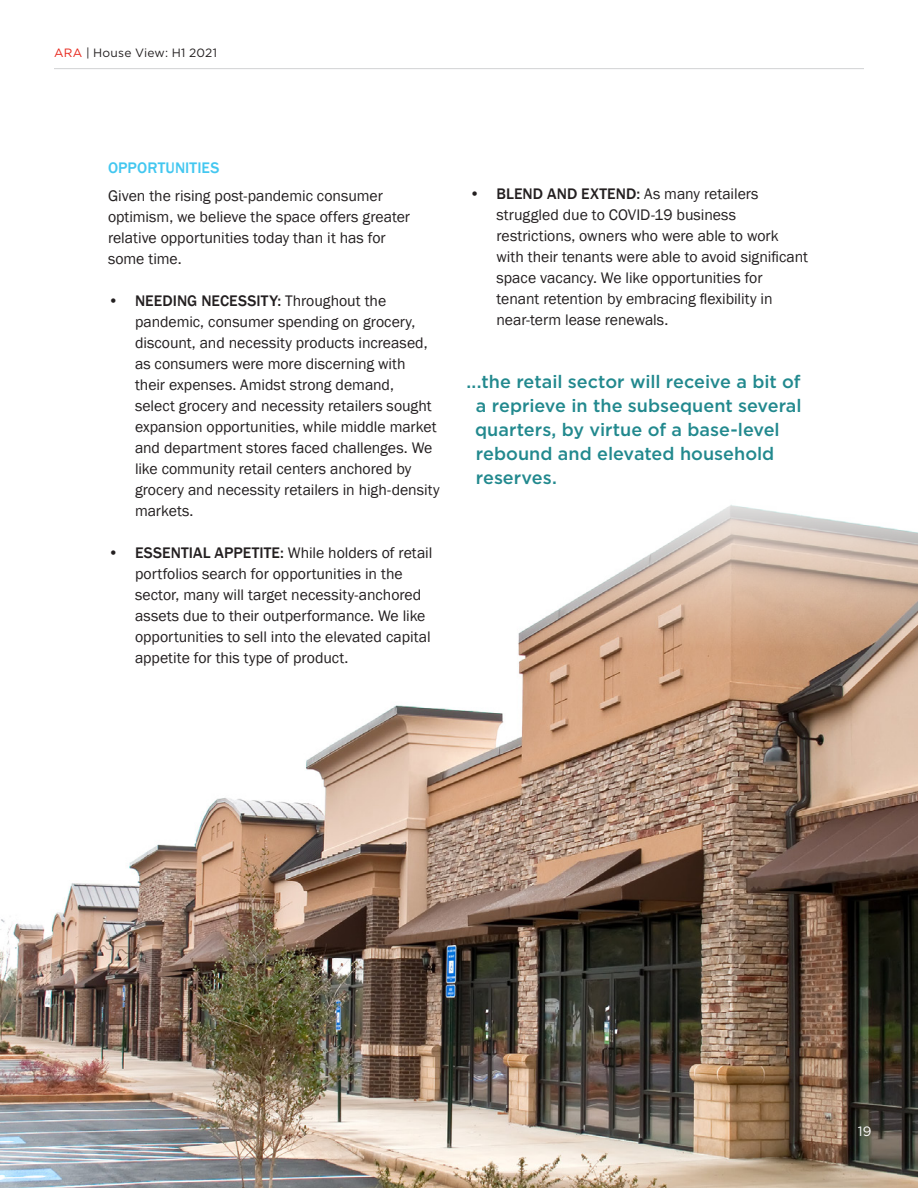
<style>
.page{position:relative;width:918px;height:1188px;background:#fff}
.page>*{position:absolute;margin:0;border:0;box-sizing:border-box;transform-origin:0 0}
.t1{font:500 18px/24px "Gotham";color:#22898e}
.t2{font:15.75px/21px "Franklin Gothic";color:#231f20}
.t3{font:500 15.75px "Franklin Gothic";letter-spacing:.005em;color:#43c7f0}
.t4{font:13.5px "Gotham";color:#fff}
.t5{font:12px "Gotham";letter-spacing:.015em;color:#231f20}
.s1{color:#e72419}
.s2{font-weight:500}
</style>
<div class="page">
<img style="left:0;top:504px;width:918px;height:684px">
<hr style="left:54px;top:68px;width:810px;height:1px;background:#d1d2d4">
<p class="t5" style="left:54px;top:45px;width:165px"><span class="s1">ARA</span> | House View: H1 2021</p>
<p class="t3" style="left:108px;top:158px;width:113px">OPPORTUNITIES</p>
<p class="t2" style="left:108px;top:185px;width:304px">Given the rising post-pandemic consumer optimism, we believe the space offers greater relative opportunities today than it has for</p>
<p class="t2" style="left:108px;top:248px;width:75px">some time.</p>
<p class="t2" style="left:135px;top:290px;width:306px;text-indent:-27px"><span class="s2">• NEEDING NECESSITY:</span> Throughout the pandemic, consumer spending on grocery, discount, and necessity products increased, as consumers were more discerning with their expenses. Amidst strong demand,<br>select grocery and necessity retailers sought expansion opportunities, while middle market and department stores faced challenges. We like community retail centers anchored by grocery and necessity retailers in high-density markets.</p>
<p class="t2" style="left:135px;top:542px;width:299px;text-indent:-27px"><span class="s2">• ESSENTIAL APPETITE:</span> While holders of retail portfolios search for opportunities in the sector, many will target necessity-anchored assets due to their outperformance. We like opportunities to sell into the elevated capital appetite for this type of product.</p>
<p class="t2" style="left:496px;top:184px;width:313px;text-indent:-27px"><span class="s2">• BLEND AND EXTEND:</span> As many retailers struggled due to COVID-19 business restrictions, owners who were able to work with their tenants were able to avoid significant space vacancy. We like opportunities for tenant retention by embracing flexibility in near-term lease renewals.</p>
<p class="t1" style="left:475px;top:369px;width:328px;text-indent:-9px">...the retail sector will receive a bit of a reprieve in the subsequent several quarters, by virtue of a base-level rebound and elevated household reserves.</p>
<p class="t4" style="left:858px;top:1123px;width:15px">19</p>
</div>
